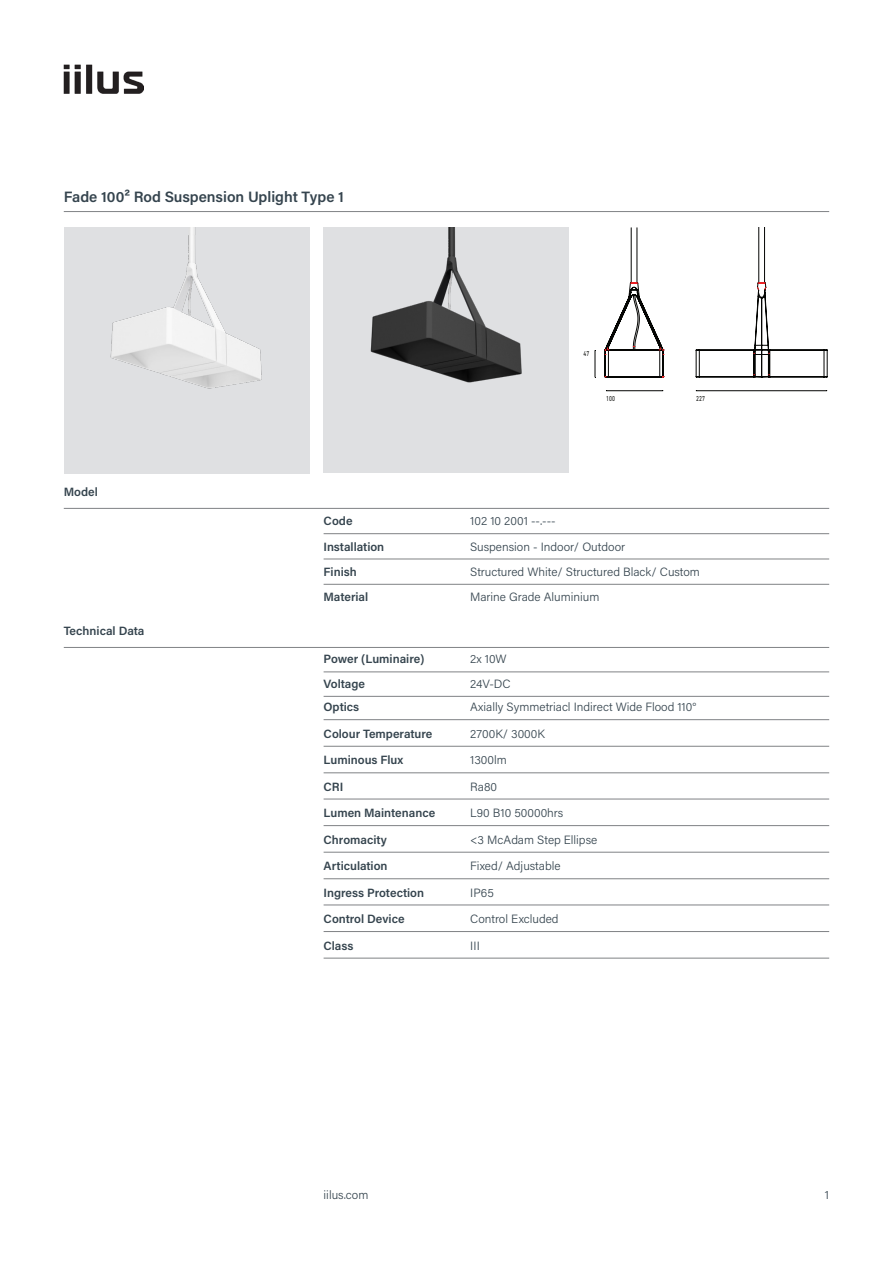
<style>
.page{position:relative;width:893px;height:1263px;background:#fff}
.page>*{position:absolute;margin:0;border:0;box-sizing:border-box;transform-origin:0 0}
.t1{font:600 15px "Acumin Pro";color:#35444e}
.t2{font:300 12px "Acumin Pro";color:#35444e}
.t3{font:600 12px "Acumin Pro";color:#35444e}
.t4{font:7.2px "DIN Next LT Pro";color:#040503;scale:.75 1}
</style>
<div class="page">
<div style="left:64px;top:268px;width:246px;height:205px;background:#dfe0e2"></div>
<hr style="left:64px;top:211px;width:765px;height:1px;background:#808285">
<hr style="left:64px;top:508px;width:765px;height:1px;background:#808285">
<hr style="left:324px;top:533px;width:505px;height:1px;background:#808285">
<hr style="left:324px;top:559px;width:505px;height:1px;background:#808285">
<hr style="left:324px;top:584px;width:505px;height:1px;background:#808285">
<hr style="left:324px;top:671px;width:505px;height:1px;background:#808285">
<hr style="left:324px;top:696px;width:505px;height:1px;background:#808285">
<hr style="left:324px;top:719px;width:505px;height:1px;background:#808285">
<hr style="left:324px;top:746px;width:505px;height:1px;background:#808285">
<hr style="left:324px;top:772px;width:505px;height:1px;background:#808285">
<hr style="left:324px;top:799px;width:505px;height:1px;background:#808285">
<hr style="left:324px;top:825px;width:505px;height:1px;background:#808285">
<hr style="left:324px;top:852px;width:505px;height:1px;background:#808285">
<hr style="left:324px;top:878px;width:505px;height:1px;background:#808285">
<hr style="left:324px;top:904px;width:505px;height:1px;background:#808285">
<hr style="left:324px;top:931px;width:505px;height:1px;background:#808285">
<hr style="left:324px;top:958px;width:505px;height:1px;background:#808285">
<hr style="left:64px;top:647px;width:765px;height:1px;background:#808285">
<img style="left:64px;top:64px;width:80px;height:29px">
<div style="left:64px;top:227px;width:246px;height:188px;background:#dfe0e2"></div>
<img style="left:110px;top:227px;width:152px;height:162px">
<svg style="left:605px;top:228px;width:58px;height:149px"></svg>
<svg style="left:696px;top:227px;width:131px;height:150px"></svg>
<svg style="left:595px;top:350px;width:1px;height:28px"></svg>
<hr style="left:606px;top:390px;width:57px;height:1px;background:#040503">
<hr style="left:696px;top:390px;width:131px;height:1px;background:#040503">
<div style="left:324px;top:227px;width:245px;height:246px;background:#dfe0e2"></div>
<img style="left:370px;top:228px;width:152px;height:155px">
<p class="t1" style="left:64px;top:186px;width:282px">Fade 100² Rod Suspension Uplight Type 1</p>
<p class="t3" style="left:64px;top:484px;width:36px">Model</p>
<p class="t3" style="left:64px;top:623px;width:82px">Technical Data</p>
<p class="t4" style="left:583px;top:349px;width:9px">47</p>
<p class="t4" style="left:606px;top:395px;width:13px">100</p>
<p class="t4" style="left:696px;top:395px;width:13px">227</p>
<p class="t3" style="left:324px;top:513px;width:30px">Code</p>
<p class="t3" style="left:324px;top:538px;width:62px">Installation</p>
<p class="t3" style="left:324px;top:563px;width:35px">Finish</p>
<p class="t3" style="left:324px;top:588px;width:46px">Material</p>
<p class="t3" style="left:324px;top:651px;width:102px">Power (Luminaire)</p>
<p class="t3" style="left:324px;top:675px;width:43px">Voltage</p>
<p class="t3" style="left:324px;top:699px;width:37px">Optics</p>
<p class="t3" style="left:324px;top:725px;width:110px">Colour Temperature</p>
<p class="t3" style="left:324px;top:752px;width:81px">Luminous Flux</p>
<p class="t3" style="left:324px;top:778px;width:21px">CRI</p>
<p class="t3" style="left:324px;top:805px;width:113px">Lumen Maintenance</p>
<p class="t3" style="left:324px;top:831px;width:65px">Chromacity</p>
<p class="t3" style="left:324px;top:858px;width:65px">Articulation</p>
<p class="t3" style="left:324px;top:884px;width:102px">Ingress Protection</p>
<p class="t3" style="left:324px;top:910px;width:83px">Control Device</p>
<p class="t3" style="left:324px;top:937px;width:31px">Class</p>
<p class="t2" style="left:470px;top:513px;width:87px">102 10 2001 --.---</p>
<p class="t2" style="left:470px;top:538px;width:156px">Suspension - Indoor/ Outdoor</p>
<p class="t2" style="left:470px;top:563px;width:231px">Structured White/ Structured Black/ Custom</p>
<p class="t2" style="left:470px;top:588px;width:131px">Marine Grade Aluminium</p>
<p class="t2" style="left:470px;top:651px;width:38px">2x 10W</p>
<p class="t2" style="left:470px;top:675px;width:42px">24V-DC</p>
<p class="t2" style="left:470px;top:699px;width:228px">Axially Symmetriacl Indirect Wide Flood 110°</p>
<p class="t2" style="left:470px;top:725px;width:76px">2700K/ 3000K</p>
<p class="t2" style="left:470px;top:752px;width:38px">1300lm</p>
<p class="t2" style="left:470px;top:778px;width:28px">Ra80</p>
<p class="t2" style="left:470px;top:805px;width:95px">L90 B10 50000hrs</p>
<p class="t2" style="left:470px;top:831px;width:129px">&lt;3 McAdam Step Ellipse</p>
<p class="t2" style="left:470px;top:858px;width:92px">Fixed/ Adjustable</p>
<p class="t2" style="left:470px;top:884px;width:25px">IP65</p>
<p class="t2" style="left:470px;top:911px;width:90px">Control Excluded</p>
<p class="t2" style="left:470px;top:937px;width:11px">III</p>
<p class="t2" style="left:324px;top:1187px;width:46px">iilus.com</p>
<p class="t2" style="left:825px;top:1187px;width:6px">1</p>
</div>
